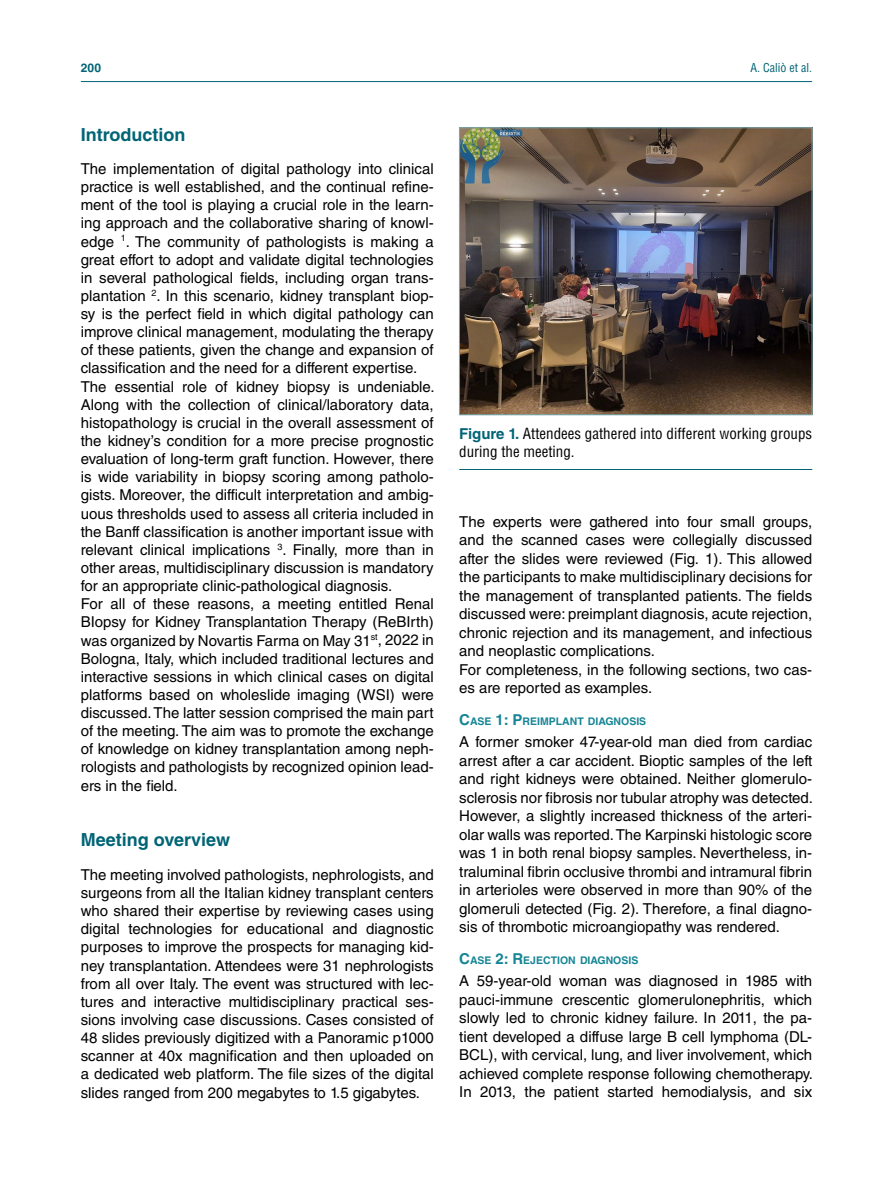
<style>
.page{position:relative;width:893px;height:1191px;background:#fff}
.page>*{position:absolute;margin:0;border:0;box-sizing:border-box;transform-origin:0 0}
.t1{font:700 18px "Helvetica LT Std";color:#006475}
.t2{font:15px/18.1px "Helvetica LT Std";color:#000;text-align:justify}
.t3{font:condensed 15px/18px "Helvetica LT Std";color:#000}
.t4{font:condensed 12px "Helvetica LT Std";color:#006475}
.t5{font:700 12px "Helvetica LT Std";color:#006475}
.t6{font:700 10.5px "Helvetica LT Std";color:#168595}
.s1{font-weight:700;font-stretch:normal;color:#006475}
.s2{font-size:15px}
</style>
<div class="page">
<hr style="left:81px;top:81px;width:731px;height:1px;background:#006475">
<img style="left:461px;top:130px;width:349px;height:283px">
<div style="left:459px;top:128px;width:353px;height:287px;border:1px solid #75abb7"></div>
<hr style="left:459px;top:469px;width:353px;height:1px;background:#006475">
<p class="t5" style="left:81px;top:61px;width:22px">200</p>
<p class="t4" style="left:750px;top:61px;width:63px">A. Caliò et al.</p>
<p class="t1" style="left:81px;top:123px;width:106px">Introduction</p>
<p class="t2" style="left:81px;top:160px;width:355px;text-align:left">The implementation of digital pathology into clinical practice is well established, and the continual refine&shy;ment of the tool is playing a crucial role in the learn&shy;ing approach and the collaborative sharing of knowl&shy;edge <sup>1</sup>. The community of pathologists is making a great effort to adopt and validate digital technologies in several pathological fields, including organ trans&shy;plantation <sup>2</sup>. In this scenario, kidney transplant biop&shy;sy is the perfect field in which digital pathology can improve clinical management, modulating the therapy of these patients, given the change and expansion of classification and the need for a different expertise.<br>The essential role of kidney biopsy is undeniable.<br>Along with the collection of clinical/laboratory data, histopathology is crucial in the overall assessment of the kidney’s condition for a more precise prognostic evaluation of long-term graft function. However, there is wide variability in biopsy scoring among patholo&shy;gists. Moreover, the difficult interpretation and ambig&shy;uous thresholds used to assess all criteria included in the Banff classification is another important issue with relevant clinical implications <sup>3</sup>. Finally, more than in other areas, multidisciplinary discussion is mandatory for an appropriate clinic-pathological diagnosis.<br>For all of these reasons, a meeting entitled Renal BIopsy for Kidney Transplantation Therapy (ReBIrth) was organized by Novartis Farma on May 31<sup>st</sup>, 2022 in Bologna, Italy, which included traditional lectures and interactive sessions in which clinical cases on digital platforms based on wholeslide imaging (WSI) were discussed. The latter session comprised the main part of the meeting. The aim was to promote the exchange of knowledge on kidney transplantation among neph&shy;rologists and pathologists by recognized opinion lead&shy;ers in the field.</p>
<p class="t1" style="left:81px;top:829px;width:151px">Meeting overview</p>
<p class="t2" style="left:81px;top:865px;width:354px">The meeting involved pathologists, nephrologists, and surgeons from all the Italian kidney transplant centers who shared their expertise by reviewing cases using digital technologies for educational and diagnostic purposes to improve the prospects for managing kid&shy;ney transplantation. Attendees were 31 nephrologists from all over Italy. The event was structured with lec&shy;tures and interactive multidisciplinary practical ses&shy;sions involving case discussions. Cases consisted of 48 slides previously digitized with a Panoramic p1000 scanner at 40x magnification and then uploaded on a dedicated web platform. The file sizes of the digital slides ranged from 200 megabytes to 1.5 gigabytes.</p>
<p class="t3" style="left:459px;top:424px;width:355px"><span class="s1">Figure 1.</span> Attendees gathered into different working groups during the meeting.</p>
<p class="t2" style="left:459px;top:512px;width:354px;text-align:left">The experts were gathered into four small groups, and the scanned cases were collegially discussed after the slides were reviewed (Fig. 1). This allowed the participants to make multidisciplinary decisions for the management of transplanted patients. The fields discussed were: preimplant diagnosis, acute rejection, chronic rejection and its management, and infectious and neoplastic complications.<br>For completeness, in the following sections, two cas&shy;es are reported as examples.</p>
<p class="t6" style="left:459px;top:714px;width:189px"><span class="s2">C</span>ASE <span class="s2">1: P</span>REIMPLANT DIAGNOSIS</p>
<p class="t2" style="left:459px;top:733px;width:355px">A former smoker 47-year-old man died from cardiac arrest after a car accident. Bioptic samples of the left and right kidneys were obtained. Neither glomerulo&shy;sclerosis nor fibrosis nor tubular atrophy was detected.<br>However, a slightly increased thickness of the arteri&shy;olar walls was reported. The Karpinski histologic score was 1 in both renal biopsy samples. Nevertheless, in&shy;traluminal fibrin occlusive thrombi and intramural fibrin in arterioles were observed in more than 90% of the glomeruli detected (Fig. 2). Therefore, a final diagno&shy;sis of thrombotic microangiopathy was rendered.</p>
<p class="t6" style="left:459px;top:953px;width:181px"><span class="s2">C</span>ASE <span class="s2">2: R</span> EJECTION DIAGNOSIS</p>
<p class="t2" style="left:459px;top:972px;width:355px">A 59-year-old woman was diagnosed in 1985 with pauci-immune crescentic glomerulonephritis, which slowly led to chronic kidney failure. In 2011, the pa&shy;tient developed a diffuse large B cell lymphoma (DL-BCL), with cervical, lung, and liver involvement, which achieved complete response following chemotherapy.<br>In 2013, the patient started hemodialysis, and six</p>
</div>
